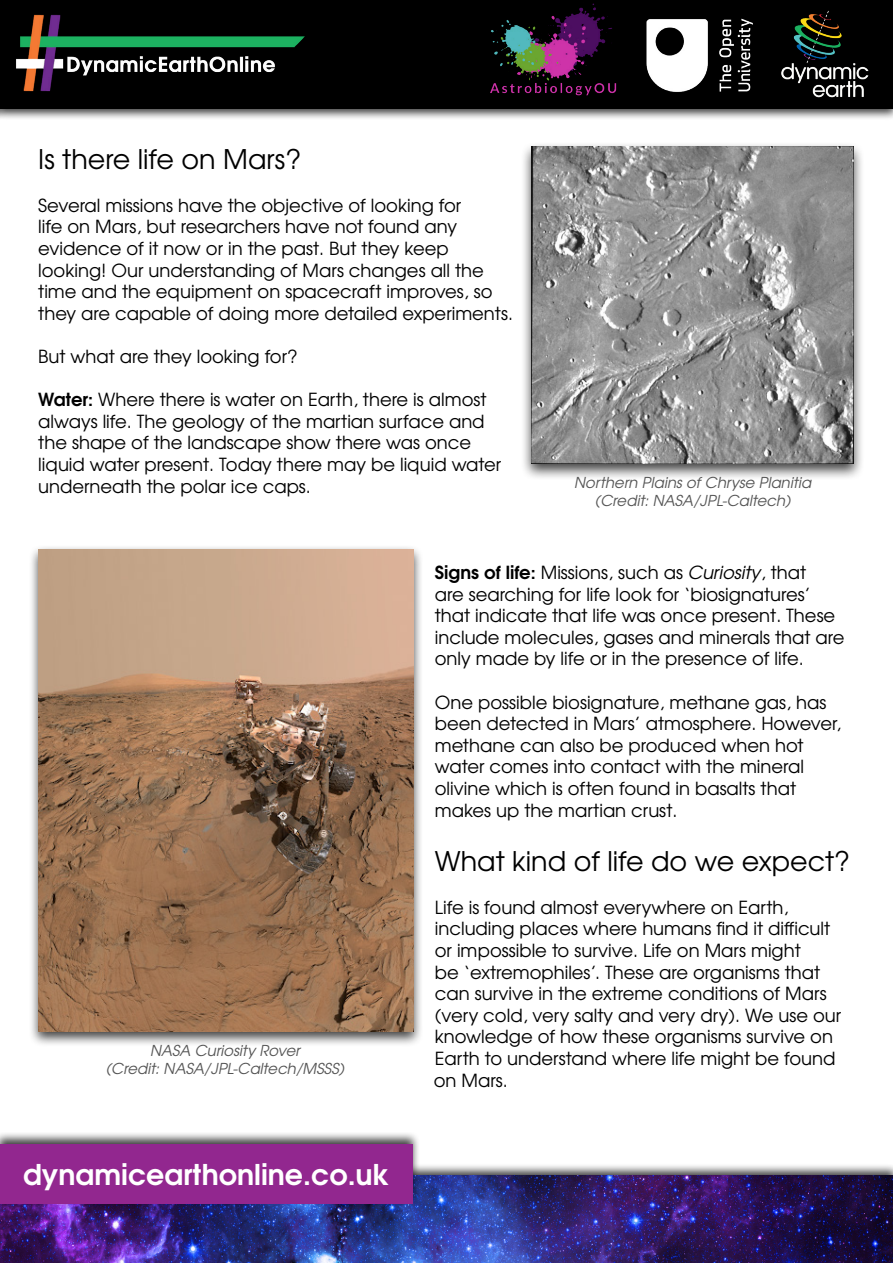
<style>
.page{position:relative;width:893px;height:1263px;background:#fff}
.page>*{position:absolute;margin:0;border:0;box-sizing:border-box;transform-origin:0 0}
.t1{font:700 28.5px "Te X Gyre Adventor";color:#fff}
.t2{font:27px "Te X Gyre Adventor";color:#000}
.t3{font:18px/21.6px "Te X Gyre Adventor";color:#000}
.t4{font:italic 15px/18px "Te X Gyre Adventor";color:#555;text-align:center}
.s1{font-weight:700}
.s2{font-style:italic}
</style>
<div class="page">
<div style="left:0;top:0;width:893px;height:121px;background:#000;opacity:.75"></div>
<div style="left:0;top:0;width:893px;height:108px;background:#000"></div>
<img style="left:16px;top:14px;width:289px;height:78px">
<img style="left:781px;top:10px;width:88px;height:88px">
<div style="left:0;top:1163px;width:893px;height:100px;background:#000;opacity:.75"></div>
<div style="left:0;top:1176px;width:893px;height:87px;background:#000;opacity:.75"></div>
<div style="left:0;top:1131px;width:421px;height:76px;background:#000;opacity:.75"></div>
<div style="left:0;top:1144px;width:412px;height:59px;background:#92278f"></div>
<img style="left:437px;top:3px;width:207px;height:112px">
<img style="left:644px;top:18px;width:111px;height:101px">
<div style="left:521px;top:141px;width:344px;height:339px;background:#000;opacity:.75"></div>
<img style="left:531px;top:147px;width:322px;height:316px">
<div style="left:28px;top:544px;width:396px;height:503px;background:#000;opacity:.75"></div>
<img style="left:38px;top:550px;width:376px;height:481px">
<h2 class="t2" style="left:38px;top:137px;width:265px">Is there life on Mars?</h2>
<p class="t3" style="left:38px;top:193px;width:476px">Several missions have the objective of looking for<br>life on Mars, but researchers have not found any evidence of it now or in the past. But they keep looking! Our understanding of Mars changes all the time and the equipment on spacecraft improves, so they are capable of doing more detailed experiments.</p>
<p class="t3" style="left:38px;top:344px;width:261px">But what are they looking for?</p>
<p class="t3" style="left:38px;top:388px;width:465px"><span class="s1">Water:</span> Where there is water on Earth, there is almost always life. The geology of the martian surface and the shape of the landscape show there was once liquid water present. Today there may be liquid water underneath the polar ice caps.</p>
<p class="t4" style="left:574px;top:473px;width:239px">Northern Plains of Chryse Planitia (Credit: NASA/JPL-Caltech)</p>
<p class="t4" style="left:106px;top:1041px;width:240px">NASA Curiosity Rover<br>(Credit: NASA/JPL-Caltech/MSSS)</p>
<h1 class="t1" style="left:23px;top:1150px;width:368px">dynamicearthonline.co.uk</h1>
<p class="t3" style="left:435px;top:560px;width:411px"><span class="s1">Signs of life:</span> Missions, such as <span class="s2">Curiosity</span>, that<br>are searching for life look for ‘biosignatures’ that indicate that life was once present. These include molecules, gases and minerals that are only made by life or in the presence of life.</p>
<p class="t3" style="left:435px;top:690px;width:408px">One possible biosignature, methane gas, has been detected in Mars’ atmosphere. However, methane can also be produced when hot water comes into contact with the mineral olivine which is often found in basalts that makes up the martian crust.</p>
<h2 class="t2" style="left:435px;top:839px;width:417px">What kind of life do we expect?</h2>
<p class="t3" style="left:434px;top:895px;width:409px">Life is found almost everywhere on Earth, including places where humans find it difficult or impossible to survive. Life on Mars might<br>be ‘extremophiles’. These are organisms that can survive in the extreme conditions of Mars (very cold, very salty and very dry). We use our knowledge of how these organisms survive on Earth to understand where life might be found on Mars.</p>
</div>
